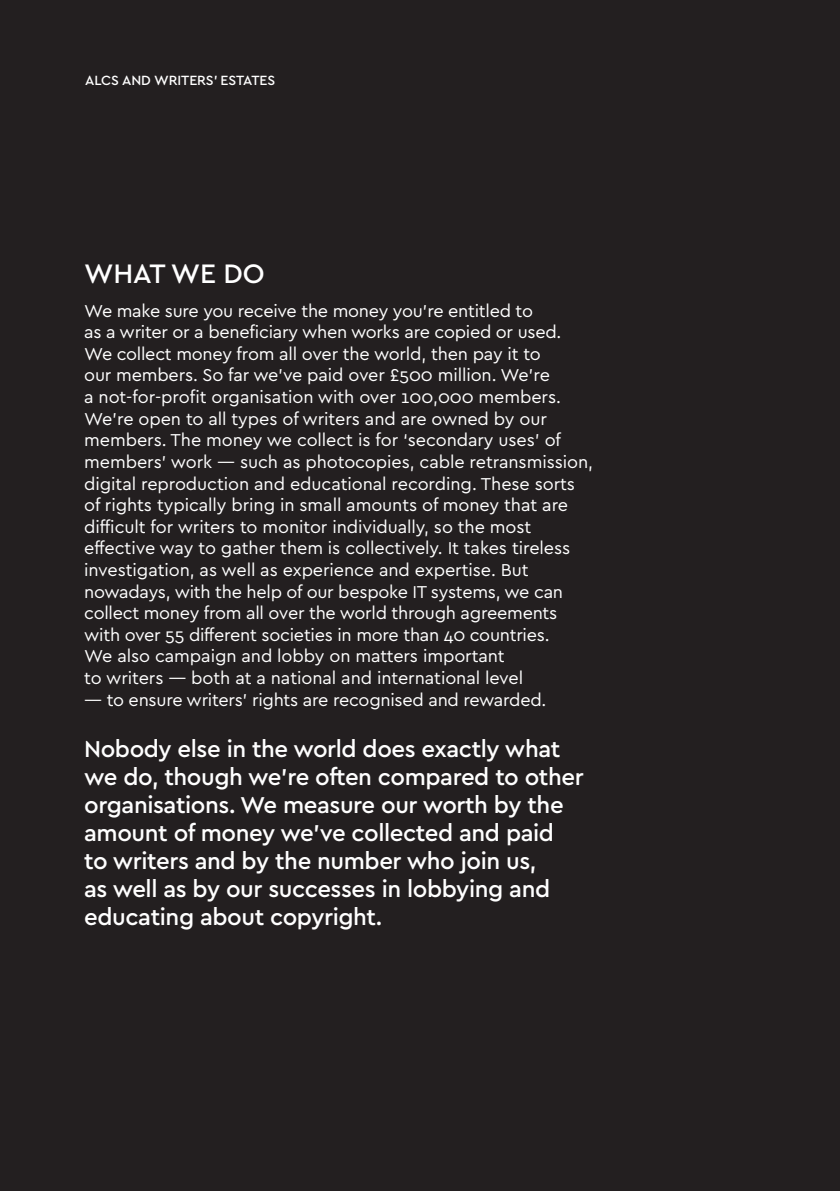
<style>
.page{position:relative;width:840px;height:1191px;background:#fff}
.page>*{position:absolute;margin:0;border:0;box-sizing:border-box;transform-origin:0 0}
.t1{font:500 28px "Cera GR";letter-spacing:-.005em;color:#fff}
.t2{font:500 24px/28px "Cera GR";letter-spacing:-.02em;color:#fff}
.t3{font:18px/21.6px "Cera GR";letter-spacing:-.005em;color:#fff}
.t4{font:500 14px "Cera GR";letter-spacing:-.005em;color:#fff}
</style>
<div class="page">
<div style="left:0;top:0;width:839px;height:1191px;background:#231f20"></div>
<p class="t4" style="left:85px;top:72px;width:191px">ALCS AND WRITERS’ ESTATES</p>
<p class="t1" style="left:84px;top:258px;width:182px">WHAT WE DO</p>
<p class="t3" style="left:84px;top:300px;width:510px">We make sure you receive the money you’re entitled to<br>as a writer or a beneficiary when works are copied or used.<br>We collect money from all over the world, then pay it to<br>our members. So far we’ve paid over £500 million. We’re<br>a not-for-profit organisation with over 100,000 members.<br>We’re open to all types of writers and are owned by our members. The money we collect is for ‘secondary uses’ of members’ work — such as photocopies, cable retransmission, digital reproduction and educational recording. These sorts of rights typically bring in small amounts of money that are difficult for writers to monitor individually, so the most effective way to gather them is collectively. It takes tireless investigation, as well as experience and expertise. But nowadays, with the help of our bespoke IT systems, we can collect money from all over the world through agreements with over 55 different societies in more than 40 countries.<br>We also campaign and lobby on matters important<br>to writers — both at a national and international level</p>
<p class="t3" style="left:84px;top:689px;width:463px">— to ensure writers’ rights are recognised and rewarded.</p>
<p class="t2" style="left:84px;top:735px;width:500px">Nobody else in the world does exactly what we do, though we’re often compared to other organisations. We measure our worth by the amount of money we’ve collected and paid<br>to writers and by the number who join us,<br>as well as by our successes in lobbying and educating about copyright.</p>
</div>
